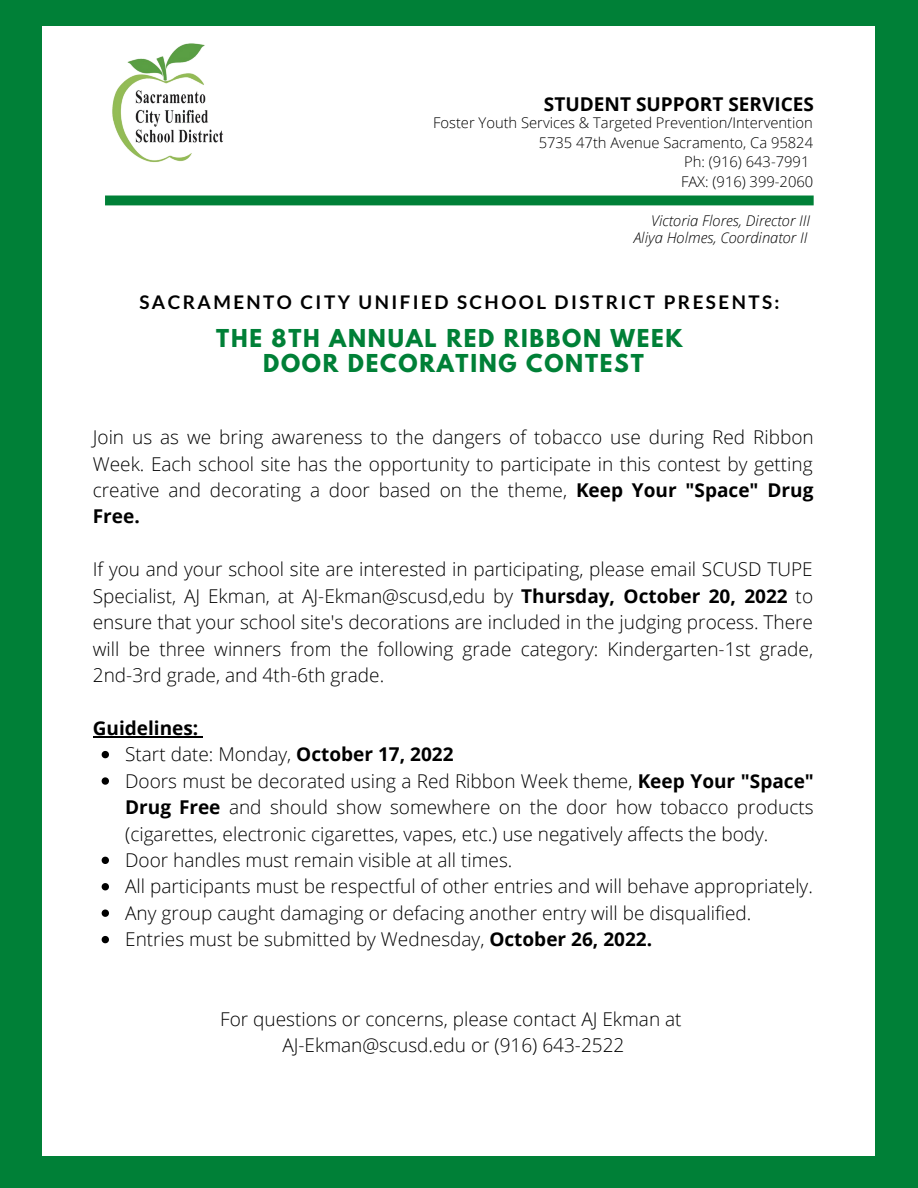
<style>
.page{position:relative;width:918px;height:1188px;background:#008037}
.page>*{position:absolute;margin:0;border:0;box-sizing:border-box;transform-origin:0 0}
.t1{font:700 21.9px/24.9px "League Spartan";letter-spacing:.08em;color:#008037;text-align:center}
.t2{font:300 19.05px/26.4px "Open Sans";color:#000;text-align:justify}
.t3{font:700 19.05px "Open Sans";color:#000}
.t4{font:700 18.9px "Lato";letter-spacing:.13em;color:#000}
.t5{font:300 14.7px/19.6px "Open Sans";color:#000;text-align:right}
.t6{font:italic 300 14.7px "Open Sans";color:#000}
.s1{font-weight:700}
</style>
<div class="page">
<div style="left:42px;top:27px;width:833px;height:1129px;background:#fff"></div>
<svg style="left:102px;top:751px;width:7px;height:7px"></svg>
<svg style="left:102px;top:777px;width:7px;height:8px"></svg>
<svg style="left:102px;top:857px;width:7px;height:7px"></svg>
<svg style="left:102px;top:883px;width:7px;height:7px"></svg>
<svg style="left:102px;top:910px;width:7px;height:7px"></svg>
<svg style="left:102px;top:936px;width:7px;height:7px"></svg>
<hr style="left:93px;top:736px;width:105px;height:2px;background:#000">
<div style="left:105px;top:196px;width:709px;height:9px;background:#008037"></div>
<img style="left:76px;top:26px;width:182px;height:174px">
<p class="t3" style="left:544px;top:91px;width:271px">STUDENT SUPPORT SERVICES</p>
<p class="t5" style="left:433px;top:112px;width:382px">Foster Youth Services &amp; Targeted Prevention/Intervention 5735 47th Avenue Sacramento, Ca 95824<br>Ph: (916) 643-7991<br>FAX: (916) 399-2060</p>
<p class="t6" style="left:651px;top:210px;width:160px">Victoria Flores, Director III</p>
<p class="t6" style="left:634px;top:227px;width:175px">Aliya Holmes, Coordinator II</p>
<p class="t4" style="left:139px;top:291px;width:642px">SACRAMENTO CITY UNIFIED SCHOOL DISTRICT PRESENTS:</p>
<p class="t1" style="left:216px;top:328px;width:468px">THE 8TH ANNUAL RED RIBBON WEEK<br>DOOR DECORATING CONTEST</p>
<p class="t2" style="left:93px;top:423px;width:722px">Join us as we bring awareness to the dangers of tobacco use during Red Ribbon Week. Each school site has the opportunity to participate in this contest by getting creative and decorating a door based on the theme, <span class="s1">Keep Your "Space" Drug Free.</span></p>
<p class="t2" style="left:93px;top:556px;width:722px">If you and your school site are interested in participating, please email SCUSD TUPE Specialist, AJ Ekman, at AJ-Ekman@scusd,edu by <span class="s1">Thursday, October 20, 2022</span> to ensure that your school site's decorations are included in the judging process. There will be three winners from the following grade category: Kindergarten-1st grade, 2nd-3rd grade, and 4th-6th grade.</p>
<p class="t3" style="left:93px;top:714px;width:107px">Guidelines:</p>
<p class="t2" style="left:125px;top:741px;width:690px;text-align:left">Start date: Monday, <span class="s1">October 17, 2022<br></span>Doors must be decorated using a Red Ribbon Week theme, <span class="s1">Keep Your "Space" Drug Free</span> and should show somewhere on the door how tobacco products (cigarettes, electronic cigarettes, vapes, etc.) use negatively affects the body.<br>Door handles must remain visible at all times.<br>All participants must be respectful of other entries and will behave appropriately.<br>Any group caught damaging or defacing another entry will be disqualified.<br>Entries must be submitted by Wednesday, <span class="s1">October 26, 2022.</span></p>
<p class="t2" style="left:220px;top:1005px;width:463px;text-align:center">For questions or concerns, please contact AJ Ekman at<br>AJ-Ekman@scusd.edu or (916) 643-2522</p>
</div>
